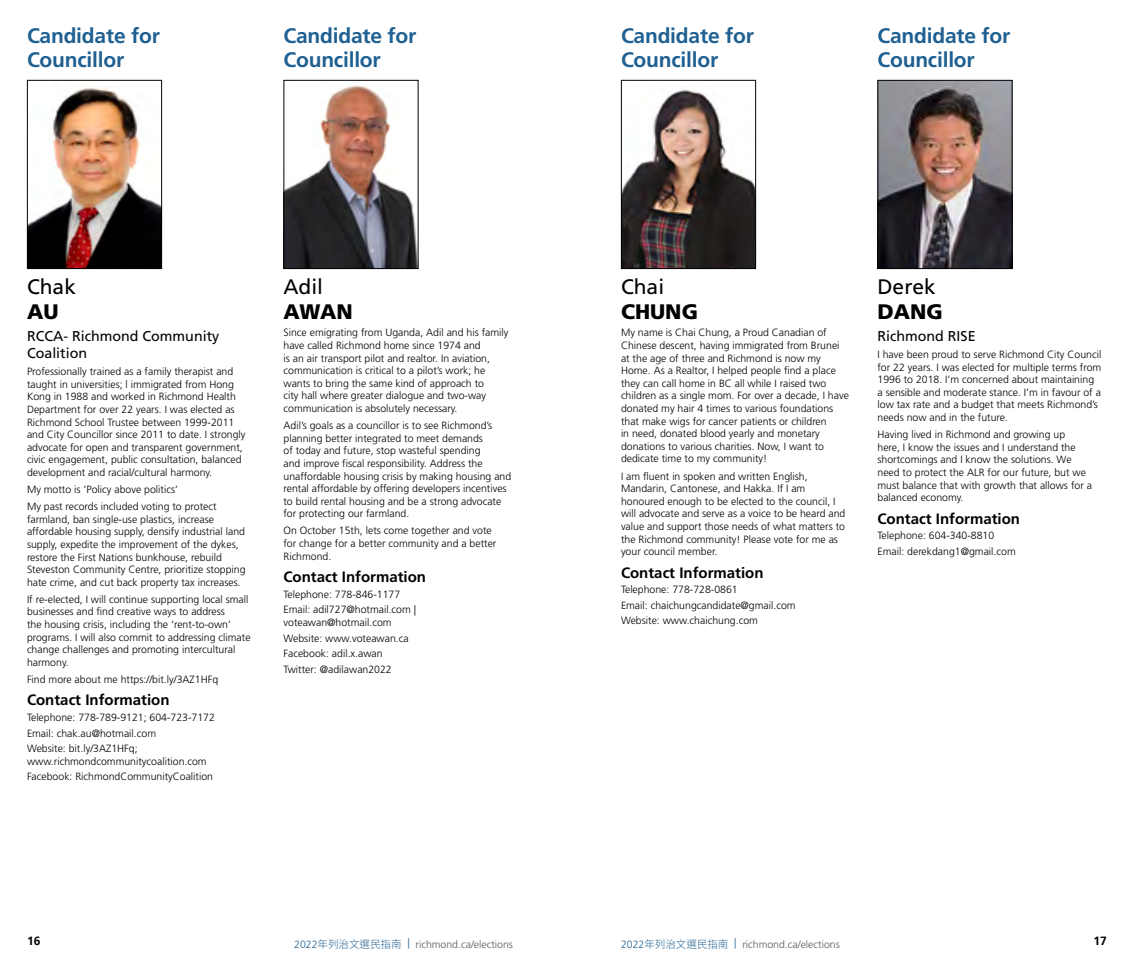
<style>
.page{position:relative;width:1134px;height:972px;background:#fff}
.page>*{position:absolute;margin:0;border:0;box-sizing:border-box;transform-origin:0 0}
.t1{font:700 21px/24px "Frutiger LT Std";letter-spacing:-.01em;color:#1f6092}
.t2{font:21px "Frutiger LT Std";color:#000}
.t3{font:900 21px "Frutiger LT Std";color:#000}
.t4{font:700 15px "Frutiger LT Std";color:#000}
.t5{font:14.25px/17.1px "Frutiger LT Std";color:#000}
.t6{font:700 12px "Frutiger LT Std";color:#000}
.t7{font:300 10.5px/12.6px "Frutiger LT Std";color:#000}
.t8{font:300 10.5px "Frutiger LT Std";color:#58595b}
.t9{font:300 10.5px "Source Han Sans TW";color:#1f6092}
.s1{color:#1f6092}
.s2{font-family:"Source Han Sans TW";color:#1f6092}
.s3{font-family:"Frutiger LT Std"}
</style>
<div class="page">
<img style="left:29px;top:87px;width:131px;height:180px">
<div style="left:27px;top:80px;width:135px;height:189px;border:1px solid #000"></div>
<img style="left:286px;top:85px;width:130px;height:182px">
<div style="left:284px;top:80px;width:134px;height:189px;border:1px solid #000"></div>
<img style="left:623px;top:89px;width:131px;height:178px">
<div style="left:621px;top:80px;width:135px;height:189px;border:1px solid #000"></div>
<img style="left:880px;top:82px;width:130px;height:185px">
<div style="left:878px;top:80px;width:134px;height:189px;border:1px solid #000"></div>
<h1 class="t1" style="left:27px;top:24px;width:134px">Candidate for<br>Councillor</h1>
<h1 class="t1" style="left:284px;top:24px;width:134px">Candidate for<br>Councillor</h1>
<h1 class="t2" style="left:27px;top:275px;width:51px">Chak</h1>
<h1 class="t3" style="left:27px;top:299px;width:33px">AU</h1>
<h3 class="t5" style="left:27px;top:328px;width:194px">RCCA- Richmond Community<br>Coalition</h3>
<p class="t7" style="left:27px;top:365px;width:220px">Professionally trained as a family therapist and taught in universities; l immigrated from Hong Kong in 1988 and worked in Richmond Health Department for over 22 years. I was elected as Richmond School Trustee between 1999-2011 and City Councillor since 2011 to date. I strongly advocate for open and transparent government, civic engagement, public consultation, balanced development and racial/cultural harmony.</p>
<p class="t7" style="left:27px;top:481px;width:191px;line-height:17.1px">My motto is ‘Policy above politics’<br>My past records included voting to protect</p>
<p class="t7" style="left:27px;top:513px;width:220px">farmland, ban single-use plastics, increase affordable housing supply, densify industrial land supply, expedite the improvement of the dykes, restore the First Nations bunkhouse, rebuild Steveston Community Centre, prioritize stopping hate crime, and cut back property tax increases.</p>
<p class="t7" style="left:27px;top:593px;width:225px">If re-elected, I will continue supporting local small businesses and find creative ways to address<br>the housing crisis, including the ‘rent-to-own’ programs. I will also commit to addressing climate change challenges and promoting intercultural harmony.</p>
<p class="t7" style="left:27px;top:673px;width:193px">Find more about me https://bit.ly/3AZ1HFq</p>
<h2 class="t4" style="left:27px;top:691px;width:144px">Contact Information</h2>
<p class="t7" style="left:27px;top:710px;width:189px;line-height:15.6px">Telephone: 778-789-9121; 604-723-7172<br>Email: chak.au@hotmail.com<br>Website: bit.ly/3AZ1HFq;</p>
<p class="t7" style="left:27px;top:754px;width:188px;line-height:15.6px">www.richmondcommunitycoalition.com<br>Facebook: RichmondCommunityCoalition</p>
<h1 class="t2" style="left:284px;top:275px;width:41px">Adil</h1>
<h1 class="t3" style="left:284px;top:299px;width:71px">AWAN</h1>
<p class="t7" style="left:284px;top:327px;width:227px">Since emigrating from Uganda, Adil and his family have called Richmond home since 1974 and<br>is an air transport pilot and realtor. In aviation, communication is critical to a pilot’s work; he wants to bring the same kind of approach to<br>city hall where greater dialogue and two-way communication is absolutely necessary.</p>
<p class="t7" style="left:284px;top:419px;width:229px">Adil’s goals as a councillor is to see Richmond’s planning better integrated to meet demands<br>of today and future, stop wasteful spending<br>and improve fiscal responsibility. Address the unaffordable housing crisis by making housing and rental affordable by offering developers incentives to build rental housing and be a strong advocate for protecting our farmland.</p>
<p class="t7" style="left:284px;top:525px;width:214px">On October 15th, lets come together and vote for change for a better community and a better<br>Richmond.</p>
<h2 class="t4" style="left:284px;top:568px;width:144px">Contact Information</h2>
<p class="t7" style="left:284px;top:586px;width:134px;line-height:15.6px">Telephone: 778-846-1177<br>Email: adil727@hotmail.com |</p>
<p class="t7" style="left:284px;top:615px;width:127px;line-height:15.6px">voteawan@hotmail.com<br>Website: www.voteawan.ca<br>Facebook: adil.x.awan<br>Twitter: @adilawan2022</p>
<h1 class="t1" style="left:621px;top:24px;width:134px">Candidate for<br>Councillor</h1>
<h1 class="t1" style="left:878px;top:24px;width:134px">Candidate for<br>Councillor</h1>
<h1 class="t2" style="left:621px;top:275px;width:45px">Chai</h1>
<h1 class="t3" style="left:621px;top:299px;width:79px">CHUNG</h1>
<p class="t7" style="left:621px;top:327px;width:229px">My name is Chai Chung, a Proud Canadian of Chinese descent, having immigrated from Brunei at the age of three and Richmond is now my Home. As a Realtor, I helped people find a place they can call home in BC all while I raised two children as a single mom. For over a decade, I have donated my hair 4 times to various foundations that make wigs for cancer patients or children<br>in need, donated blood yearly and monetary donations to various charities. Now, I want to dedicate time to my community!</p>
<p class="t7" style="left:621px;top:470px;width:226px">I am fluent in spoken and written English, Mandarin, Cantonese, and Hakka. If I am honoured enough to be elected to the council, I will advocate and serve as a voice to be heard and value and support those needs of what matters to the Richmond community! Please vote for me as your council member.</p>
<h2 class="t4" style="left:621px;top:564px;width:144px">Contact Information</h2>
<p class="t7" style="left:621px;top:582px;width:176px;line-height:15.6px">Telephone: 778-728-0861<br>Email: chaichungcandidate@gmail.com<br>Website: www.chaichung.com</p>
<h1 class="t2" style="left:878px;top:275px;width:60px">Derek</h1>
<h1 class="t3" style="left:878px;top:299px;width:67px">DANG</h1>
<h3 class="t5" style="left:878px;top:328px;width:100px">Richmond RISE</h3>
<p class="t7" style="left:878px;top:348px;width:225px">I have been proud to serve Richmond City Council for 22 years. I was elected for multiple terms from 1996 to 2018. I’m concerned about maintaining a sensible and moderate stance. I’m in favour of a low tax rate and a budget that meets Richmond’s needs now and in the future.</p>
<p class="t7" style="left:878px;top:428px;width:216px">Having lived in Richmond and growing up<br>here, I know the issues and I understand the shortcomings and I know the solutions. We need to protect the ALR for our future, but we must balance that with growth that allows for a balanced economy.</p>
<h2 class="t4" style="left:878px;top:510px;width:144px">Contact Information</h2>
<p class="t7" style="left:878px;top:528px;width:140px;line-height:15.6px">Telephone: 604-340-8810<br>Email: derekdang1@gmail.com</p>
<p class="t6" style="left:27px;top:934px;width:15px">16</p>
<p class="t8" style="left:734px;top:938px;width:107px"><span class="s1">|</span> richmond.ca/elections</p>
<p class="t6" style="left:1094px;top:934px;width:15px">17</p>
<p class="t8" style="left:294px;top:938px;width:220px"><span class="s1">2022</span><span class="s2">年列治文選民指南</span> <span class="s1">|</span> richmond.ca/elections</p>
<p class="t9" style="left:621px;top:938px;width:109px"><span class="s3">2022</span>年列治文選民指南</p>
</div>
